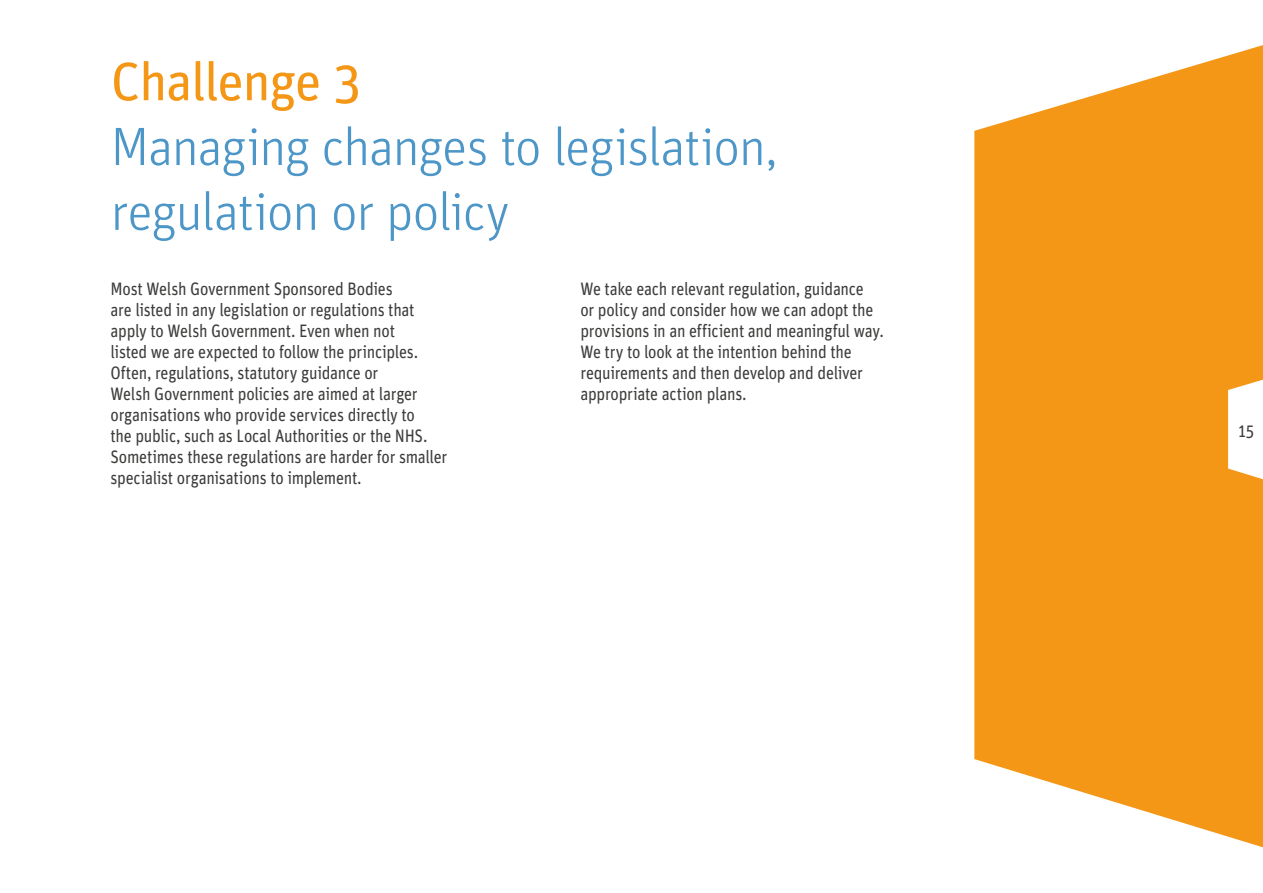
<style>
.page{position:relative;width:1263px;height:893px;background:#fff}
.page>*{position:absolute;margin:0;border:0;box-sizing:border-box;transform-origin:0 0}
.t1{font:300 54px/64.8px "Unit OT";letter-spacing:-.025em;color:#4c96c8}
.t2{font:54px "Unit OT";letter-spacing:-.03em;color:#f49716}
.t3{font:18px/21px "Unit OT";letter-spacing:-.02em;color:#3c3c3b;scale:.9 1}
</style>
<div class="page">
<svg style="left:974px;top:45px;width:289px;height:802px;background:#f5a22f"></svg>
<svg style="left:1228px;top:380px;width:35px;height:99px"></svg>
<h1 class="t2" style="left:111px;top:47px;width:252px">Challenge 3</h1>
<h1 class="t1" style="left:111px;top:114px;width:669px">Managing changes to legislation, regulation or policy</h1>
<p class="t3" style="left:111px;top:278px;width:375px">Most Welsh Government Sponsored Bodies<br>are listed in any legislation or regulations that apply to Welsh Government. Even when not<br>listed we are expected to follow the principles.<br>Often, regulations, statutory guidance or<br>Welsh Government policies are aimed at larger organisations who provide services directly to<br>the public, such as Local Authorities or the NHS.<br>Sometimes these regulations are harder for smaller specialist organisations to implement.</p>
<p class="t3" style="left:580px;top:278px;width:339px">We take each relevant regulation, guidance<br>or policy and consider how we can adopt the provisions in an efficient and meaningful way.<br>We try to look at the intention behind the requirements and then develop and deliver appropriate action plans.</p>
<p class="t3" style="left:1238px;top:420px;width:19px">15</p>
</div>
